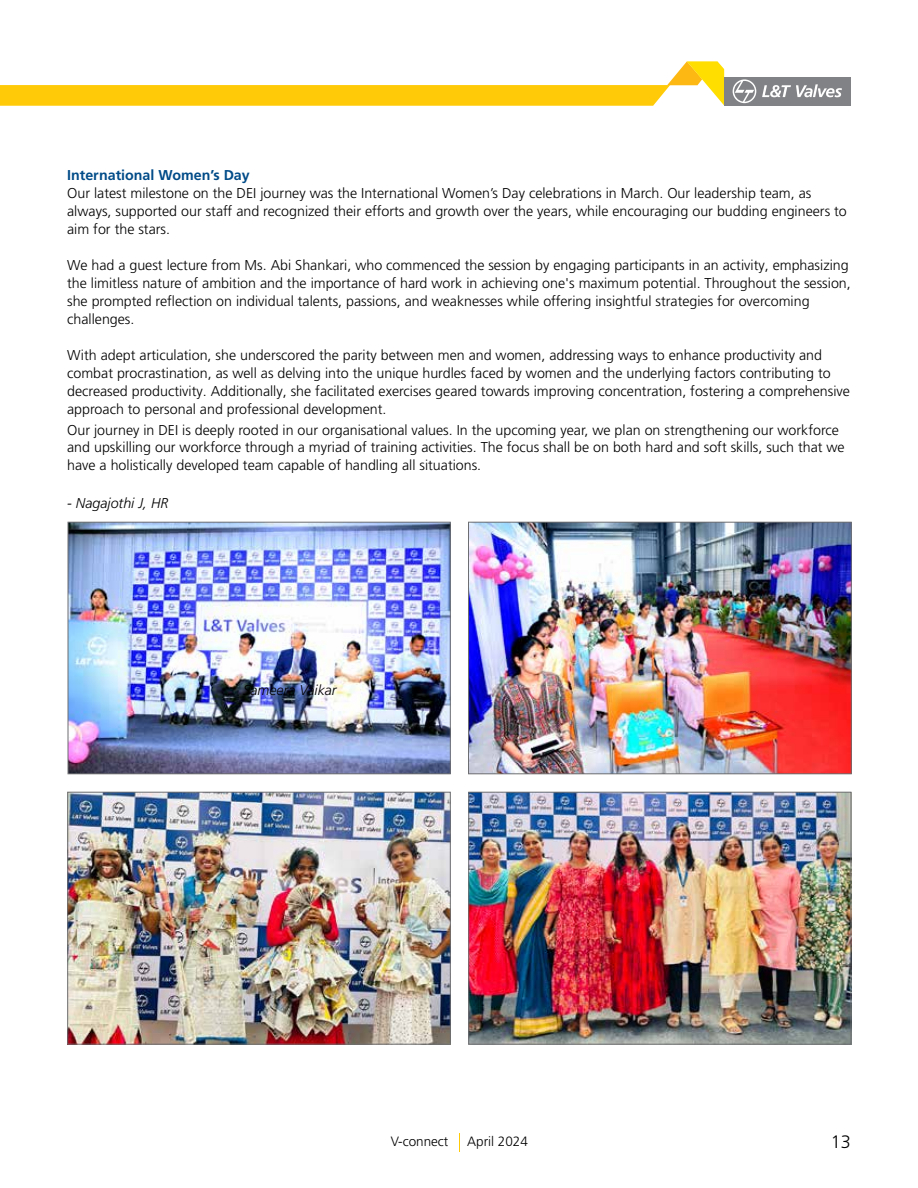
<style>
.page{position:relative;width:918px;height:1188px;background:#fff}
.page>*{position:absolute;margin:0;border:0;box-sizing:border-box;transform-origin:0 0}
.t1{font:300 18px "Frutiger LT Pro";color:#000}
.t2{font:300 14.25px/18px "Frutiger LT Pro";color:#000}
.t3{font:italic 300 14.25px "Frutiger LT Pro";color:#000}
.t4{font:700 14.25px "Frutiger LT Pro";color:#004b88}
.t5{font:300 13.5px "Frutiger LT Pro";color:#000}
</style>
<div class="page">
<svg style="left:0;top:61px;width:724px;height:45px"></svg>
<div style="left:724px;top:77px;width:126px;height:29px;background:#818285"></div>
<svg style="left:733px;top:79px;width:23px;height:24px"></svg>
<svg style="left:762px;top:84px;width:80px;height:13px"></svg>
<svg style="left:459px;top:1133px;width:1px;height:19px"></svg>
<img style="left:70px;top:794px;width:379px;height:248px">
<div style="left:68px;top:792px;width:383px;height:252px;border:1px solid #6d6e71"></div>
<img style="left:70px;top:524px;width:379px;height:248px">
<div style="left:68px;top:522px;width:383px;height:252px;border:1px solid #6d6e71"></div>
<img style="left:471px;top:794px;width:378px;height:248px">
<div style="left:469px;top:792px;width:382px;height:252px;border:1px solid #6d6e71"></div>
<img style="left:470px;top:524px;width:380px;height:248px">
<div style="left:468px;top:522px;width:384px;height:252px;border:1px solid #6d6e71"></div>
<p class="t4" style="left:67px;top:167px;width:184px">International Women’s Day</p>
<p class="t2" style="left:67px;top:184px;width:781px">Our latest milestone on the DEI journey was the International Women’s Day celebrations in March. Our leadership team, as always, supported our staff and recognized their efforts and growth over the years, while encouraging our budding engineers to aim for the stars.</p>
<p class="t2" style="left:67px;top:256px;width:785px">We had a guest lecture from Ms. Abi Shankari, who commenced the session by engaging participants in an activity, emphasizing the limitless nature of ambition and the importance of hard work in achieving one's maximum potential. Throughout the session, she prompted reflection on individual talents, passions, and weaknesses while offering insightful strategies for overcoming challenges.</p>
<p class="t2" style="left:67px;top:346px;width:784px">With adept articulation, she underscored the parity between men and women, addressing ways to enhance productivity and combat procrastination, as well as delving into the unique hurdles faced by women and the underlying factors contributing to decreased productivity. Additionally, she facilitated exercises geared towards improving concentration, fostering a comprehensive approach to personal and professional development.</p>
<p class="t2" style="left:67px;top:422px;width:779px;line-height:17.1px">Our journey in DEI is deeply rooted in our organisational values. In the upcoming year, we plan on strengthening our workforce and upskilling our workforce through a myriad of training activities. The focus shall be on both hard and soft skills, such that we have a holistically developed team capable of handling all situations.</p>
<p class="t3" style="left:67px;top:495px;width:103px">- Nagajothi J, HR</p>
<p class="t3" style="left:243px;top:682px;width:95px">Sameera Vaikar</p>
<p class="t5" style="left:391px;top:1133px;width:59px">V-connect</p>
<p class="t5" style="left:467px;top:1133px;width:62px">April 2024</p>
<p class="t1" style="left:831px;top:1131px;width:22px">13</p>
</div>
